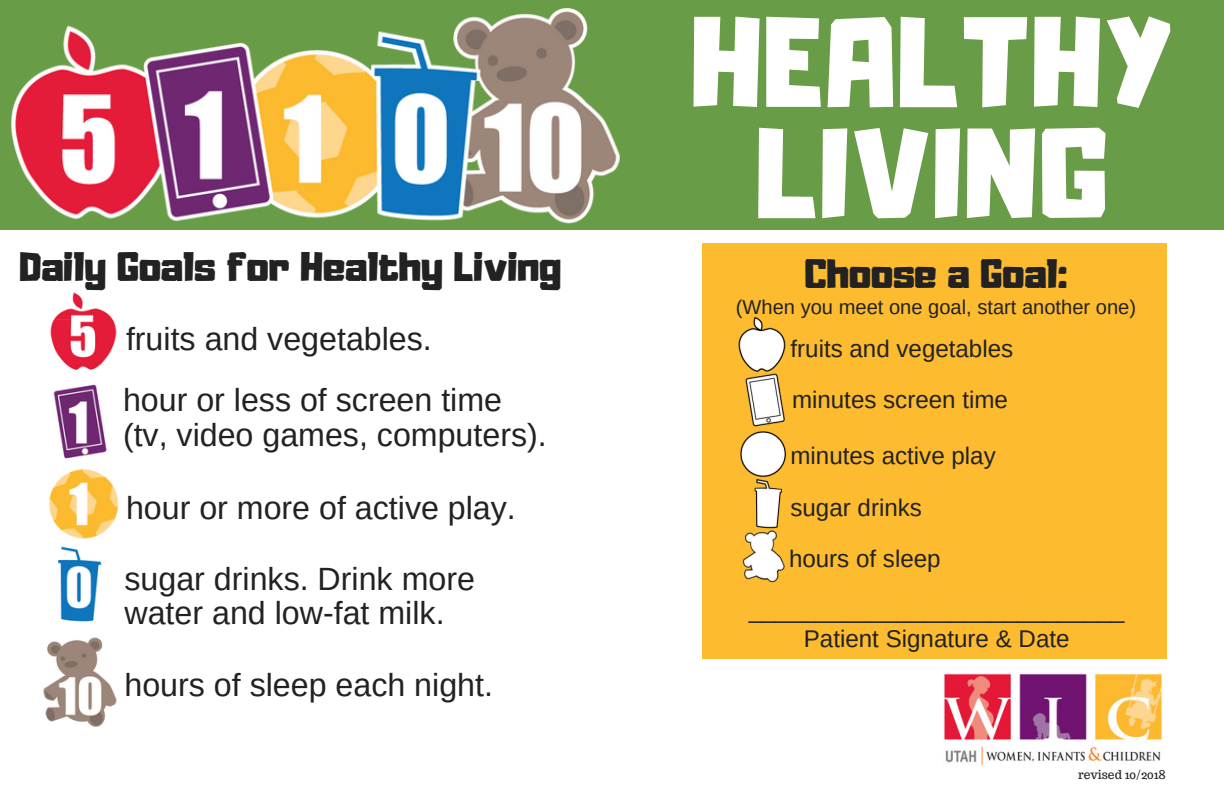
<style>
.page{position:relative;width:1224px;height:792px;background:#fff}
.page>*{position:absolute;margin:0;border:0;box-sizing:border-box;transform-origin:0 0}
.t1{font:112.6px/111px "Adumu";letter-spacing:.02em;color:#fff;text-align:center}
.t2{font:36.2px "Adumu";color:#222}
.t3{font:32.2px/62px "Arimo";color:#222}
.t4{font:24.2px/51px "Arimo";color:#222}
.t5{font:20.2px "Arimo";color:#222}
.t6{font:12px "Trocchi";color:#222}
</style>
<div class="page">
<div style="left:0;top:0;width:1224px;height:230px;background:#699c46"></div>
<img style="left:50px;top:292px;width:67px;height:78px">
<img style="left:53px;top:384px;width:54px;height:76px">
<img style="left:49px;top:469px;width:70px;height:70px">
<img style="left:58px;top:546px;width:45px;height:76px">
<div style="left:702px;top:243px;width:465px;height:415px;background:#fdbb30"></div>
<img style="left:738px;top:317px;width:48px;height:57px">
<img style="left:746px;top:374px;width:38px;height:53px">
<img style="left:740px;top:431px;width:47px;height:47px">
<img style="left:754px;top:479px;width:28px;height:50px">
<img style="left:944px;top:672px;width:218px;height:94px">
<img style="left:11px;top:8px;width:609px;height:216px">
<img style="left:43px;top:637px;width:74px;height:90px">
<img style="left:742px;top:530px;width:42px;height:53px">
<p class="t2" style="left:20px;top:236px;width:543px">Daily Goals for Healthy Living</p>
<p class="t3" style="left:123px;top:307px;width:381px">fruits and vegetables.<br>hour or less of screen time</p>
<p class="t3" style="left:123px;top:404px;width:425px">(tv, video games, computers).</p>
<p class="t3" style="left:126px;top:477px;width:391px">hour or more of active play.</p>
<p class="t3" style="left:124px;top:562px;width:352px;line-height:34.4px">sugar drinks. Drink more water and low-fat milk.</p>
<p class="t3" style="left:124px;top:654px;width:370px">hours of sleep each night.</p>
<h1 class="t1" style="left:691px;top:-2px;width:483px">HEALTHY<br>LIVING</h1>
<p class="t2" style="left:805px;top:243px;width:264px">Choose a Goal:</p>
<p class="t5" style="left:736px;top:295px;width:402px">(When you meet one goal, start another one)</p>
<p class="t4" style="left:790px;top:323px;width:224px">fruits and vegetables minutes screen time</p>
<p class="t4" style="left:790px;top:429px;width:207px;line-height:52.4px">minutes active play sugar drinks</p>
<p class="t4" style="left:789px;top:533px;width:153px">hours of sleep</p>
<p class="t4" style="left:749px;top:595px;width:377px;line-height:28.4px;text-align:center">____________________________<br>Patient Signature &amp; Date</p>
<p class="t6" style="left:1078px;top:766px;width:89px">revised 10/2018</p>
</div>
